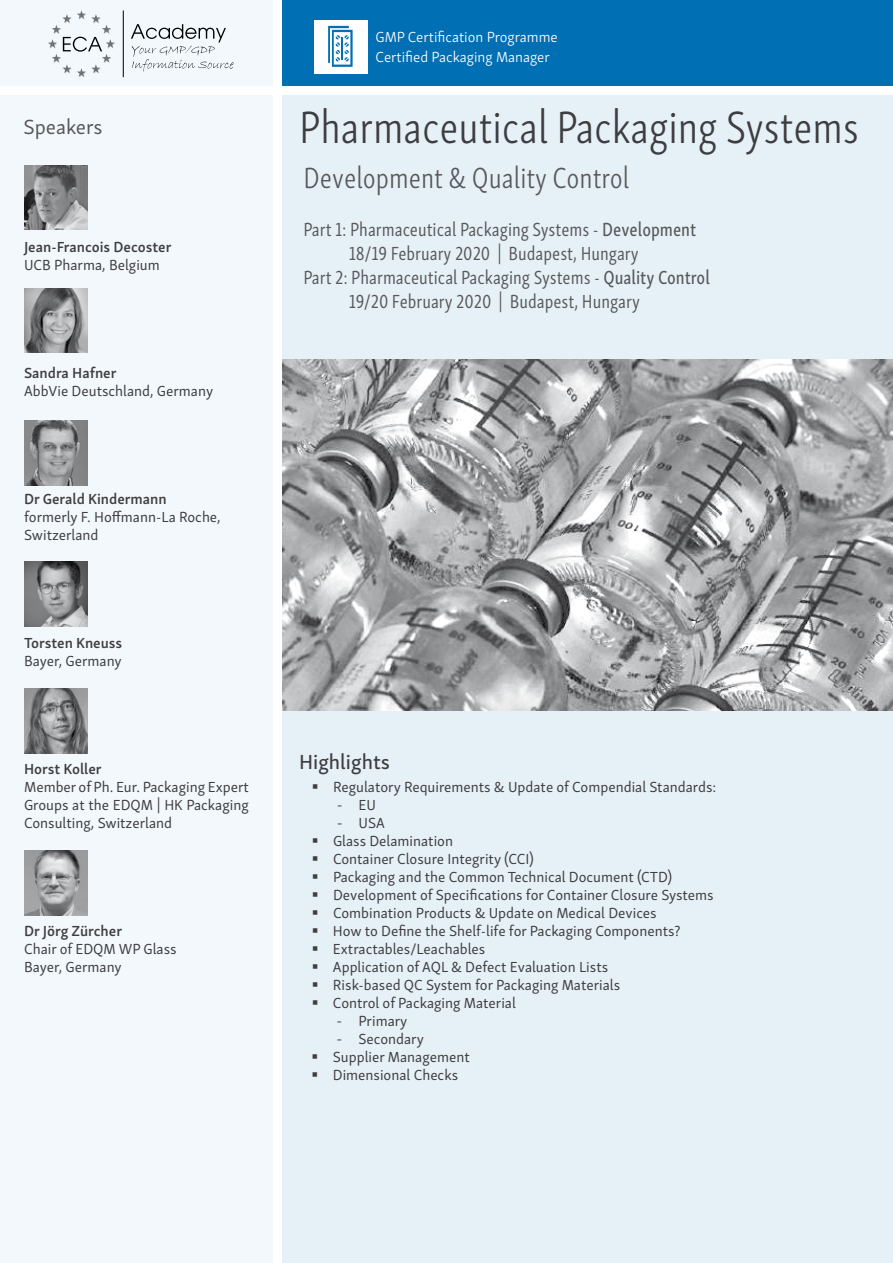
<style>
.page{position:relative;width:893px;height:1263px;background:#fff}
.page>*{position:absolute;margin:0;border:0;box-sizing:border-box;transform-origin:0 0}
.t1{font:300 46.5px "Skolar Sans Latn Cp";color:#3e3d40}
.t2{font:300 30px "Skolar Sans Latn Cp";color:#58585a}
.t3{font:21px "Skolar Sans Latn Me";color:#3e3d40}
.t4{font:21px "Skolar Sans Latn";color:#58585a}
.t5{font:19.5px "Skolar Sans Latn Cp";color:#58585a}
.t6{font:15px/18px "Skolar Sans Latn";color:#3e3d40}
.t7{font:600 15px "Skolar Sans Latn";color:#3e3d40}
.t8{font:300 15px/19.5px "Skolar Sans Latn";color:#fff}
.s1{font-family:"Skolar Sans Latn Cp Me"}
.s2{font-family:"Myriad Pro"}
</style>
<div class="page">
<div style="left:283px;top:96px;width:610px;height:1167px;background:#e6f1f7"></div>
<div style="left:283px;top:0;width:610px;height:85px;background:#006fb4"></div>
<img style="left:283px;top:360px;width:610px;height:350px">
<div style="left:0;top:96px;width:272px;height:1167px;background:#f2f8fb"></div>
<img style="left:24px;top:165px;width:64px;height:65px">
<img style="left:24px;top:288px;width:64px;height:65px">
<img style="left:24px;top:421px;width:64px;height:64px">
<img style="left:24px;top:562px;width:64px;height:64px">
<img style="left:24px;top:688px;width:64px;height:65px">
<img style="left:24px;top:850px;width:64px;height:65px">
<div style="left:0;top:0;width:272px;height:85px;background:#f2f8fb"></div>
<hr style="left:123px;top:11px;width:1px;height:66px;background:#000">
<svg style="left:131px;top:24px;width:103px;height:48px"></svg>
<svg style="left:48px;top:10px;width:67px;height:68px"></svg>
<div style="left:315px;top:20px;width:53px;height:53px;background:#fff"></div>
<svg style="left:328px;top:26px;width:25px;height:41px"></svg>
<h3 class="t4" style="left:23px;top:111px;width:81px">Speakers</h3>
<p class="t7" style="left:24px;top:235px;width:149px">Jean-Francois Decoster</p>
<p class="t6" style="left:24px;top:255px;width:137px">UCB Pharma, Belgium</p>
<p class="t7" style="left:24px;top:361px;width:94px">Sandra Hafner</p>
<p class="t6" style="left:24px;top:381px;width:191px">AbbVie Deutschland, Germany</p>
<p class="t7" style="left:24px;top:487px;width:144px">Dr Gerald Kindermann</p>
<p class="t6" style="left:24px;top:507px;width:198px">formerly F. Hoffmann-La Roche,<br>Switzerland</p>
<p class="t7" style="left:24px;top:631px;width:100px">Torsten Kneuss</p>
<p class="t6" style="left:24px;top:651px;width:99px">Bayer, Germany</p>
<p class="t7" style="left:24px;top:757px;width:79px">Horst Koller</p>
<p class="t6" style="left:24px;top:777px;width:226px;text-align:justify">Member of Ph. Eur. Packaging Expert Groups at the EDQM | HK Packaging Consulting, Switzerland</p>
<p class="t7" style="left:24px;top:919px;width:100px">Dr Jörg Zürcher</p>
<p class="t6" style="left:24px;top:939px;width:154px">Chair of EDQM WP Glass<br>Bayer, Germany</p>
<p class="t8" style="left:376px;top:26px;width:184px">GMP Certification Programme<br>Certified Packaging Manager</p>
<h1 class="t1" style="left:299px;top:94px;width:561px">Pharmaceutical Packaging Systems</h1>
<h2 class="t2" style="left:303px;top:156px;width:327px">Development &amp; Quality Control</h2>
<h3 class="t5" style="left:303px;top:215px;width:394px">Part 1: Pharmaceutical Packaging Systems - <span class="s1">Development</span></h3>
<h3 class="t5" style="left:349px;top:239px;width:291px">18/19 February 2020 | Budapest, Hungary</h3>
<h3 class="t5" style="left:303px;top:263px;width:408px">Part 2: Pharmaceutical Packaging Systems - <span class="s1">Quality Control</span></h3>
<h3 class="t5" style="left:349px;top:287px;width:293px">19/20 February 2020 | Budapest, Hungary</h3>
<h3 class="t3" style="left:299px;top:745px;width:93px">Highlights</h3>
<p class="t6" style="left:333px;top:777px;width:385px">Regulatory Requirements &amp; Update of Compendial Standards:</p>
<p class="t6" style="left:337px;top:795px;width:40px"><span class="s2">-</span> EU</p>
<p class="t6" style="left:333px;top:813px;width:382px"><span class="s2">-</span> USA<br>Glass Delamination<br>Container Closure Integrity (CCI)<br>Packaging and the Common Technical Document (CTD)<br>Development of Specifications for Container Closure Systems Combination Products &amp; Update on Medical Devices<br>How to Define the Shelf-life for Packaging Components?<br>Extractables/Leachables<br>Application of AQL &amp; Defect Evaluation Lists<br>Risk-based QC System for Packaging Materials<br>Control of Packaging Material</p>
<p class="t6" style="left:337px;top:1011px;width:72px"><span class="s2">-</span> Primary</p>
<p class="t6" style="left:333px;top:1029px;width:138px"><span class="s2">-</span> Secondary<br>Supplier Management<br>Dimensional Checks</p>
</div>
